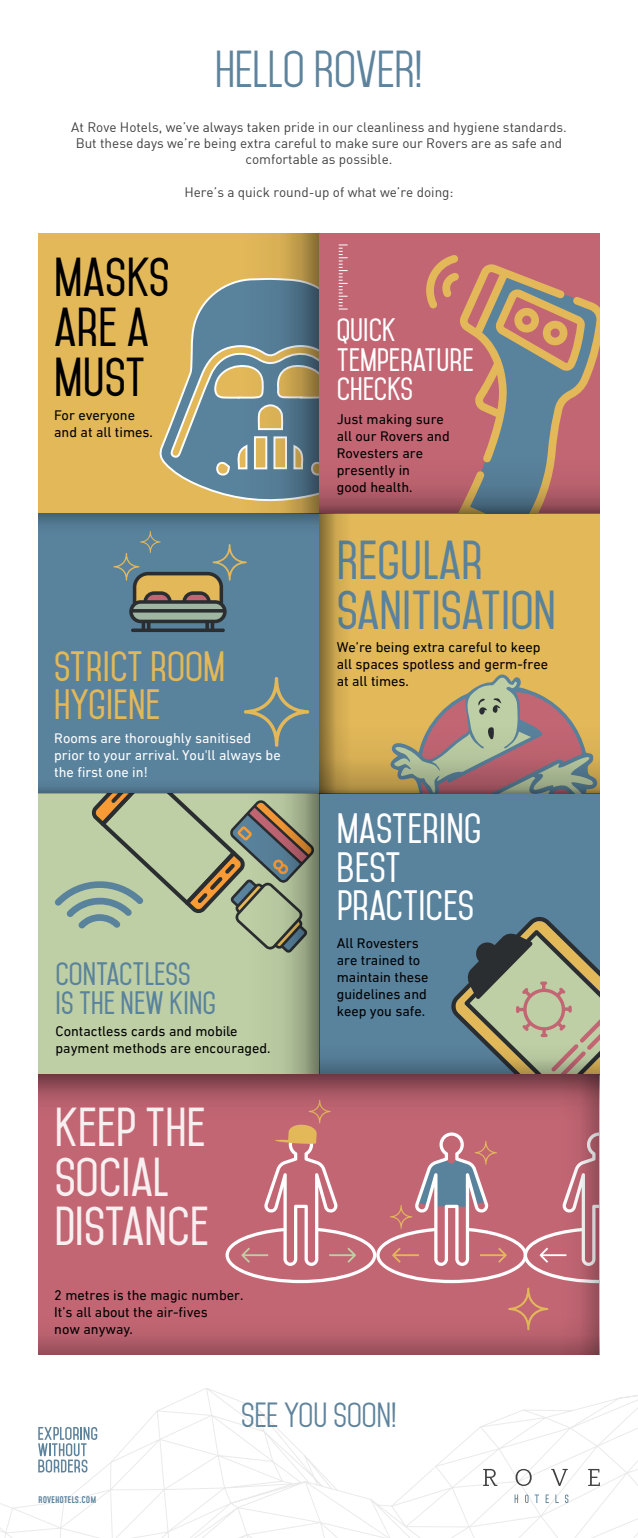
<style>
.page{position:relative;width:638px;height:1538px;background:#fff}
.page>*{position:absolute;margin:0;border:0;box-sizing:border-box;transform-origin:0 0}
.t1{font:600 47.03px/49.7px "Mohave";color:#fff}
.t2{font:600 47.03px/49.7px "Mohave";color:#59829c}
.t3{font:600 47.03px/49.7px "Mohave";color:#000}
.t4{font:44.55px "Mohave";color:#5e839c}
.t5{font:600 36.38px/38.5px "Mohave";color:#fff}
.t6{font:600 36.38px/38.5px "Mohave";color:#e2b859}
.t7{font:30px "Mohave";color:#5e839c}
.t8{font:600 27.9px/29.4px "Mohave";color:#59829c}
.t9{font:600 27.9px/29.4px "Mohave";color:#fff}
.t10{font:14.33px/17.1px "DIN Next LT Arabic";color:#000}
.t11{font:14.33px/17.1px "DIN Next LT Arabic";color:#fff}
.t12{font:13.5px/16.2px "DIN";color:#414042;text-align:center}
.t13{font:500 9px "Mohave";color:#5e839c}
</style>
<div class="page">
<div style="left:38px;top:513px;width:281px;height:280px;background:#59829c"></div>
<div style="left:319px;top:513px;width:280px;height:280px;background:#e2b859"></div>
<div style="left:38px;top:233px;width:281px;height:280px;background:#e2b859"></div>
<div style="left:319px;top:233px;width:280px;height:280px;background:#c36674"></div>
<div style="left:38px;top:793px;width:281px;height:281px;background:#becfa5"></div>
<div style="left:319px;top:793px;width:280px;height:281px;background:#59829c"></div>
<svg style="left:339px;top:245px;width:8px;height:65px"></svg>
<svg style="left:244px;top:677px;width:65px;height:70px"></svg>
<svg style="left:113px;top:540px;width:134px;height:92px"></svg>
<svg style="left:159px;top:286px;width:64px;height:209px"></svg>
<svg style="left:426px;top:255px;width:173px;height:187px"></svg>
<svg style="left:451px;top:917px;width:148px;height:119px"></svg>
<svg style="left:447px;top:674px;width:110px;height:32px"></svg>
<svg style="left:55px;top:794px;width:174px;height:135px"></svg>
<svg style="left:319px;top:1036px;width:280px;height:38px"></svg>
<svg style="left:223px;top:278px;width:55px;height:224px"></svg>
<svg style="left:229px;top:793px;width:55px;height:281px"></svg>
<svg style="left:284px;top:793px;width:35px;height:281px;background:#8c9578"></svg>
<svg style="left:38px;top:788px;width:281px;height:5px"></svg>
<svg style="left:278px;top:233px;width:41px;height:280px;background:#7a7f6f"></svg>
<svg style="left:319px;top:513px;width:38px;height:193px"></svg>
<svg style="left:38px;top:513px;width:281px;height:27px"></svg>
<svg style="left:319px;top:442px;width:280px;height:50px"></svg>
<svg style="left:319px;top:706px;width:280px;height:75px"></svg>
<svg style="left:319px;top:781px;width:280px;height:12px;background:#88745b"></svg>
<svg style="left:319px;top:492px;width:280px;height:21px;background:#87585f"></svg>
<div style="left:38px;top:1074px;width:561px;height:280px;background:#c36674"></div>
<svg style="left:225px;top:1134px;width:326px;height:172px"></svg>
<div style="left:38px;top:1074px;width:561px;height:42px;background:linear-gradient(to bottom,#793f49,#cc6b79)"></div>
<div style="left:38px;top:1306px;width:561px;height:48px;background:linear-gradient(to bottom,#ce6d79,#a05360)"></div>
<svg style="left:551px;top:1074px;width:48px;height:280px"></svg>
<svg style="left:0;top:1388px;width:638px;height:150px"></svg>
<svg style="left:514px;top:1494px;width:4px;height:9px"></svg>
<svg style="left:525px;top:1494px;width:3px;height:9px"></svg>
<svg style="left:534px;top:1494px;width:5px;height:9px"></svg>
<svg style="left:545px;top:1494px;width:3px;height:9px"></svg>
<svg style="left:555px;top:1494px;width:3px;height:9px"></svg>
<svg style="left:564px;top:1494px;width:4px;height:9px"></svg>
<svg style="left:515px;top:1468px;width:16px;height:17px"></svg>
<svg style="left:551px;top:1468px;width:16px;height:18px"></svg>
<svg style="left:588px;top:1468px;width:11px;height:17px"></svg>
<svg style="left:483px;top:1468px;width:14px;height:17px"></svg>
<svg style="left:38px;top:1426px;width:59px;height:46px"></svg>
<h2 class="t4" style="left:215px;top:42px;width:209px">HELLO ROVER!</h2>
<p class="t12" style="left:71px;top:119px;width:497px">At Rove Hotels, we’ve always taken pride in our cleanliness and hygiene standards.<br>But these days we’re being extra careful to make sure our Rovers are as safe and comfortable as possible.</p>
<p class="t12" style="left:184px;top:183px;width:271px">Here’s a quick round-up of what we’re doing:</p>
<h1 class="t3" style="left:54px;top:253px;width:117px">MASKS<br>ARE A<br>MUST</h1>
<h3 class="t9" style="left:336px;top:316px;width:138px">QUICK<br>TEMPERATURE<br>CHECKS</h3>
<p class="t10" style="left:54px;top:406px;width:100px">For everyone and at all times.</p>
<p class="t10" style="left:336px;top:410px;width:114px">Just making sure all our Rovers and<br>Rovesters are presently in<br>good health.</p>
<h3 class="t6" style="left:54px;top:648px;width:172px">STRICT ROOM<br>HYGIENE</h3>
<p class="t11" style="left:54px;top:729px;width:228px">Rooms are thoroughly sanitised prior to your arrival. You'll always be the first one in!</p>
<h3 class="t8" style="left:56px;top:959px;width:162px">CONTACTLESS<br>IS THE NEW KING</h3>
<p class="t10" style="left:56px;top:1022px;width:216px">Contactless cards and mobile payment methods are encouraged.</p>
<h1 class="t1" style="left:54px;top:1103px;width:156px">KEEP THE<br>SOCIAL<br>DISTANCE</h1>
<p class="t10" style="left:54px;top:1286px;width:191px">2 metres is the magic number.<br>It’s all about the air-fives<br>now anyway.</p>
<h1 class="t2" style="left:336px;top:536px;width:221px">REGULAR<br>SANITISATION</h1>
<p class="t10" style="left:336px;top:638px;width:213px">We’re being extra careful to keep all spaces spotless and germ-free at all times.</p>
<h3 class="t5" style="left:336px;top:810px;width:146px">MASTERING<br>BEST<br>PRACTICES</h3>
<p class="t10" style="left:336px;top:934px;width:93px">All Rovesters are trained to maintain these guidelines and keep you safe.</p>
<p class="t13" style="left:38px;top:1494px;width:60px">ROVEHOTELS.COM</p>
<h3 class="t7" style="left:241px;top:1396px;width:157px">SEE YOU SOON!</h3>
</div>
